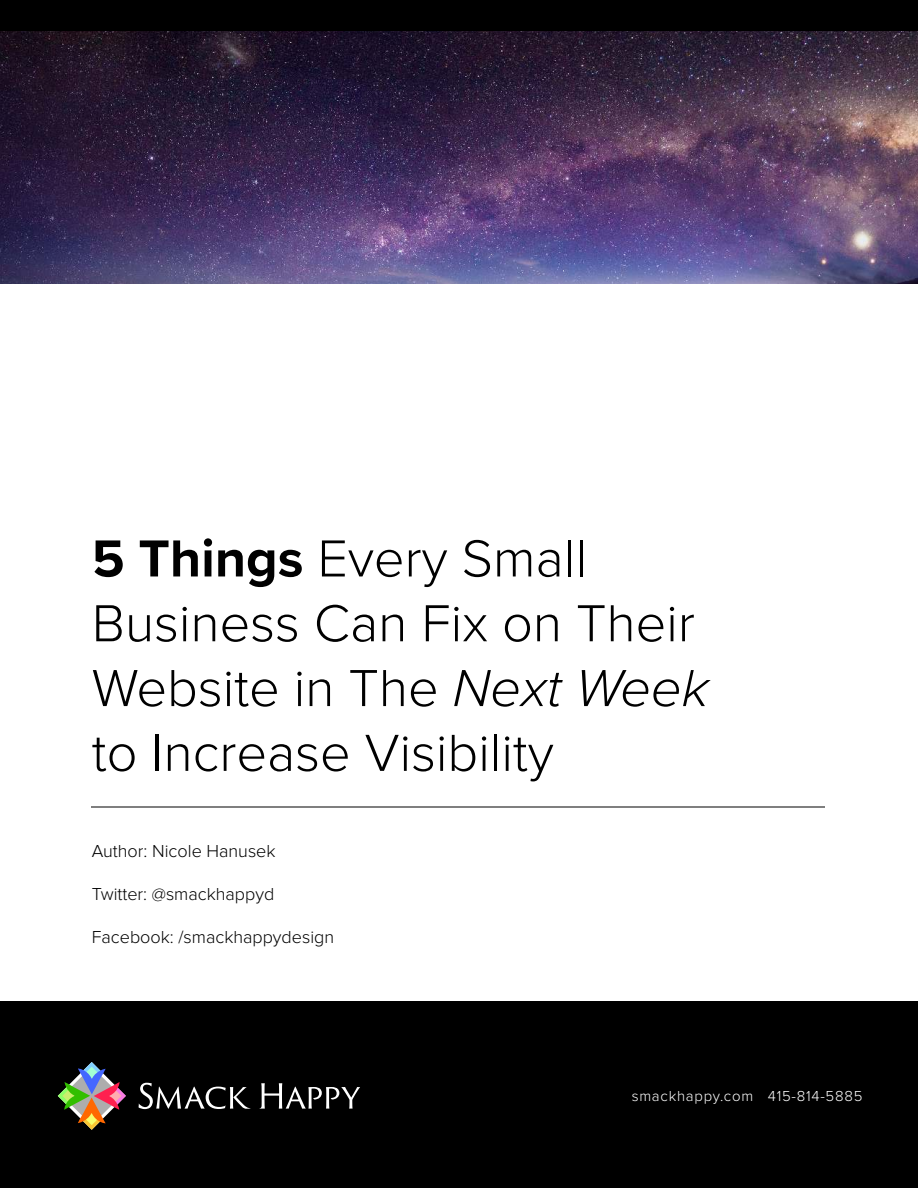
<style>
.page{position:relative;width:918px;height:1188px;background:#fff}
.page>*{position:absolute;margin:0;border:0;box-sizing:border-box;transform-origin:0 0}
.t1{font:300 54px/64.8px "Proxima Nova";color:#000}
.t2{font:300 18px "Proxima Nova";color:#000}
.t3{font:300 15px "Proxima Nova";letter-spacing:.05em;color:#fff}
.s1{font-weight:700}
.s2{font-style:italic}
</style>
<div class="page">
<div style="left:0;top:1001px;width:918px;height:187px;background:#000"></div>
<img style="left:0;top:30px;width:918px;height:254px">
<svg style="left:58px;top:1062px;width:68px;height:68px"></svg>
<svg style="left:139px;top:1083px;width:112px;height:26px"></svg>
<svg style="left:259px;top:1083px;width:101px;height:26px"></svg>
<hr style="left:92px;top:806px;width:733px;height:1px;background:#7f7f7f">
<div style="left:0;top:0;width:918px;height:30px;background:#000"></div>
<p class="t1" style="left:92px;top:529px;width:619px"><span class="s1">5 Things</span> Every Small<br>Business Can Fix on Their<br>Website in The <span class="s2">Next Week </span>to Increase Visibility</p>
<p class="t2" style="left:92px;top:843px;width:185px">Author: Nicole Hanusek</p>
<p class="t2" style="left:92px;top:886px;width:184px">Twitter: @smackhappyd</p>
<p class="t2" style="left:92px;top:929px;width:244px">Facebook: /smackhappydesign</p>
<p class="t3" style="left:632px;top:1090px;width:232px">smackhappy.com 415-814-5885</p>
</div>
